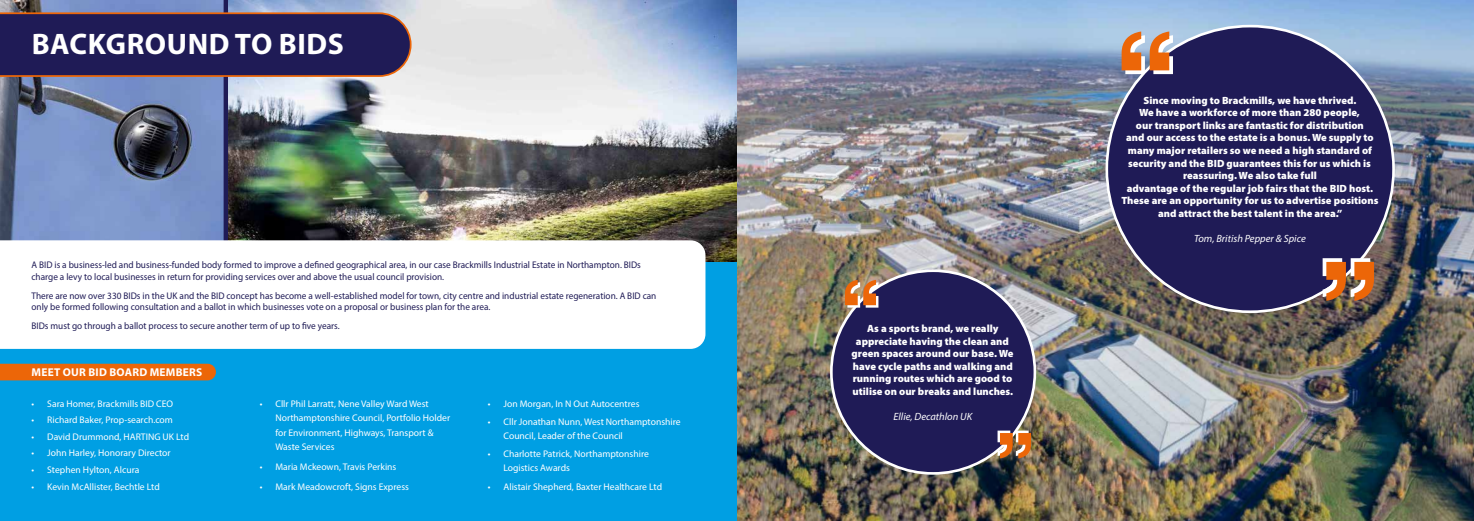
<style>
.page{position:relative;width:1474px;height:521px;background:#fff}
.page>*{position:absolute;margin:0;border:0;box-sizing:border-box;transform-origin:0 0}
.t1{font:700 29.75px "Myriad Pro";letter-spacing:.02em;color:#fff}
.t2{font:700 11.38px "Myriad Pro";letter-spacing:.02em;color:#fff}
.t3{font:900 10.5px/12.6px "Myriad Pro";color:#fff;text-align:center}
.t4{font:italic 10.5px "Myriad Pro";color:#fff}
.t5{font:9.62px/11.5px "Myriad Pro";color:#1f1b56;scale:.96 1}
.t6{font:9.62px/14.6px "Myriad Pro";color:#fff}
</style>
<div class="page">
<div style="left:0;top:0;width:737px;height:521px;background:#009fe3"></div>
<img style="left:737px;top:0;width:736px;height:521px">
<img style="left:228px;top:0;width:509px;height:261px">
<img style="left:0;top:0;width:224px;height:240px">
<hr style="left:224px;top:0;width:4px;height:306px;background:#1f1b56">
<div style="left:0;top:240px;width:705px;height:109px;background:#fff"></div>
<div style="left:0;top:364px;width:216px;height:16px;background:#ec6608"></div>
<div style="left:831px;top:271px;width:203px;height:202px;background:#1f1b56;border-radius:50%"></div>
<div style="left:1106px;top:26px;width:287px;height:286px;background:#1f1b56;border-radius:50%"></div>
<svg style="left:0;top:12px;width:411px;height:65px;background:#2d2254"></svg>
<svg style="left:997px;top:430px;width:34px;height:28px"></svg>
<svg style="left:1322px;top:258px;width:51px;height:43px"></svg>
<svg style="left:845px;top:280px;width:33px;height:28px"></svg>
<svg style="left:1121px;top:32px;width:51px;height:42px;background:#d99a72"></svg>
<h1 class="t1" style="left:32px;top:24px;width:314px">BACKGROUND TO BIDS</h1>
<p class="t5" style="left:32px;top:259px;width:636px">A BID is a business-led and business-funded body formed to improve a defined geographical area, in our case Brackmills Industrial Estate in Northampton. BIDs charge a levy to local businesses in return for providing services over and above the usual council provision.</p>
<p class="t5" style="left:32px;top:290px;width:652px">There are now over 330 BIDs in the UK and the BID concept has become a well-established model for town, city centre and industrial estate regeneration. A BID can only be formed following consultation and a ballot in which businesses vote on a proposal or business plan for the area.</p>
<p class="t5" style="left:32px;top:320px;width:322px">BIDs must go through a ballot process to secure another term of up to five years.</p>
<p class="t2" style="left:32px;top:365px;width:172px">MEET OUR BID BOARD MEMBERS</p>
<p class="t6" style="left:32px;top:396px;width:143px">• Sara Homer, Brackmills BID CEO</p>
<p class="t6" style="left:32px;top:412px;width:143px">• Richard Baker, Prop-search.com</p>
<p class="t6" style="left:32px;top:429px;width:159px">• David Drummond, HARTING UK Ltd</p>
<p class="t6" style="left:32px;top:446px;width:141px">• John Harley, Honorary Director</p>
<p class="t6" style="left:32px;top:462px;width:109px">• Stephen Hylton, Alcura</p>
<p class="t6" style="left:32px;top:479px;width:130px">• Kevin McAllister, Bechtle Ltd</p>
<p class="t6" style="left:275px;top:396px;width:176px;text-indent:-16px">• Cllr Phil Larratt, Nene Valley Ward West Northamptonshire Council, Portfolio Holder for Environment, Highways, Transport &amp; Waste Services</p>
<p class="t6" style="left:260px;top:459px;width:138px">• Maria Mckeown, Travis Perkins</p>
<p class="t6" style="left:260px;top:479px;width:151px">• Mark Meadowcroft, Signs Express</p>
<p class="t6" style="left:488px;top:396px;width:153px">• Jon Morgan, In N Out Autocentres</p>
<p class="t6" style="left:503px;top:415px;width:179px;line-height:13.7px;text-indent:-16px">• Cllr Jonathan Nunn, West Northamptonshire<br>Council, Leader of the Council</p>
<p class="t6" style="left:503px;top:447px;width:147px;line-height:13.7px;text-indent:-16px">• Charlotte Patrick, Northamptonshire<br>Logistics Awards</p>
<p class="t6" style="left:488px;top:479px;width:176px">• Alistair Shepherd, Baxter Healthcare Ltd</p>
<p class="t3" style="left:851px;top:322px;width:163px">As a sports brand, we really appreciate having the clean and green spaces around our base. We have cycle paths and walking and running routes which are good to utilise on our breaks and lunches.</p>
<p class="t4" style="left:893px;top:410px;width:80px">Ellie, Decathlon UK</p>
<p class="t3" style="left:1121px;top:93px;width:258px">Since moving to Brackmills, we have thrived.<br>We have a workforce of more than 280 people,<br>our transport links are fantastic for distribution<br>and our access to the estate is a bonus. We supply to many major retailers so we need a high standard of security and the BID guarantees this for us which is reassuring. We also take full<br>advantage of the regular job fairs that the BID host.<br>These are an opportunity for us to advertise positions and attract the best talent in the area.”</p>
<p class="t4" style="left:1194px;top:232px;width:113px">Tom, British Pepper &amp; Spice</p>
</div>
